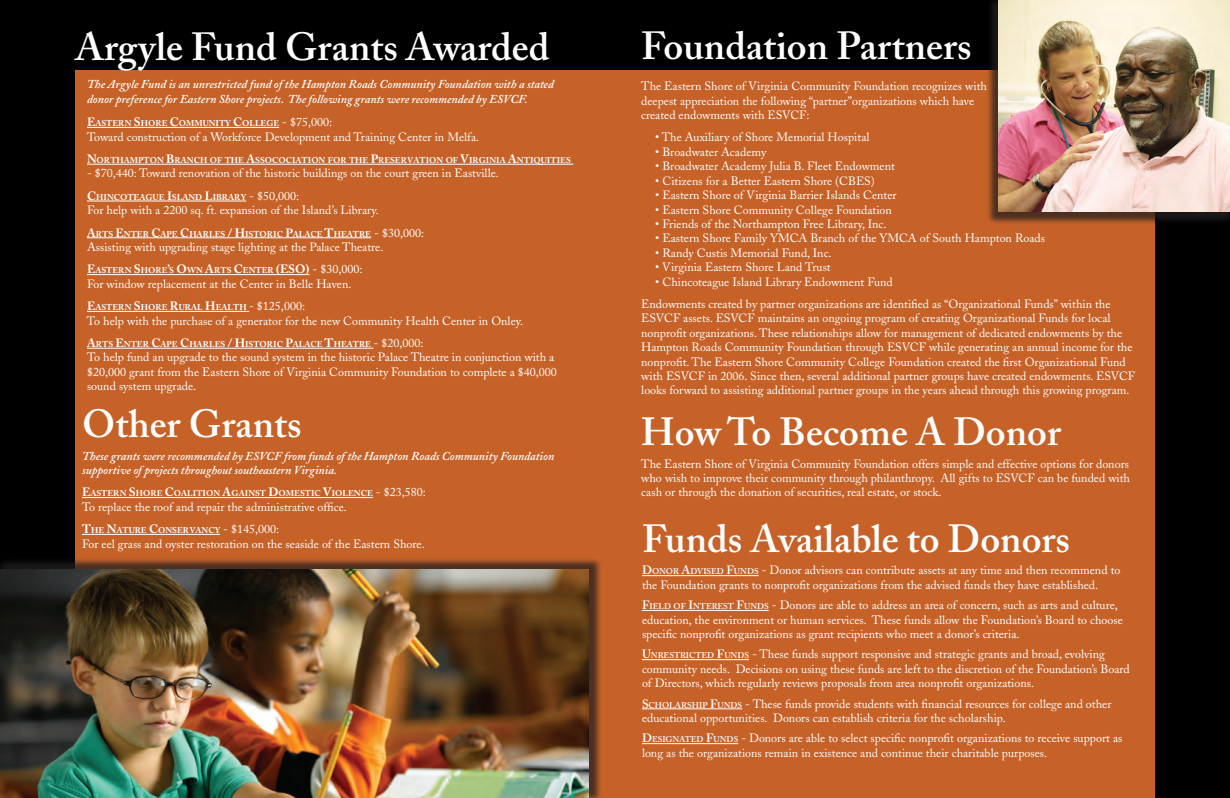
<style>
.page{position:relative;width:1230px;height:798px;background:#fff}
.page>*{position:absolute;margin:0;border:0;box-sizing:border-box;transform-origin:0 0}
.t1{font:600 39px "Adobe Caslon";color:#fff}
.t2{font:12px/14.4px "Adobe Caslon";color:#fff}
.t3{font:italic 600 12px/14.4px "Adobe Caslon";color:#fff}
.t4{font:700 8.4px "Adobe Caslon Pro";color:#fff}
.s1{font-size:12px}
.s2{font-family:"Adobe Caslon";font-weight:400;font-size:12px}
.s3{font-family:"Adobe Caslon Pro";font-weight:700}
.s4{font-weight:600}
.s5{font-weight:600;font-size:8.4px}
</style>
<div class="page">
<div style="left:75px;top:69px;width:540px;height:729px;background:#c66228"></div>
<div style="left:3px;top:0;width:612px;height:69px;background:#000001"></div>
<div style="left:0;top:0;width:75px;height:795px;background:#000001"></div>
<hr style="left:87px;top:127px;width:192px;height:1px;background:#fff">
<hr style="left:87px;top:164px;width:486px;height:1px;background:#fff">
<hr style="left:87px;top:201px;width:159px;height:1px;background:#fff">
<hr style="left:87px;top:237px;width:284px;height:1px;background:#fff">
<hr style="left:87px;top:274px;width:223px;height:1px;background:#fff">
<hr style="left:87px;top:311px;width:162px;height:1px;background:#fff">
<hr style="left:87px;top:348px;width:287px;height:1px;background:#fff">
<hr style="left:82px;top:497px;width:291px;height:1px;background:#fff">
<hr style="left:82px;top:534px;width:138px;height:1px;background:#fff">
<div style="left:0;top:557px;width:601px;height:241px;background:#231f20;opacity:.75"></div>
<img style="left:0;top:569px;width:589px;height:229px">
<div style="left:615px;top:69px;width:540px;height:729px;background:#c66228"></div>
<div style="left:615px;top:0;width:612px;height:69px;background:#000001"></div>
<div style="left:1155px;top:3px;width:75px;height:795px;background:#000001"></div>
<hr style="left:642px;top:575px;width:117px;height:1px;background:#fff">
<hr style="left:642px;top:610px;width:127px;height:1px;background:#fff">
<hr style="left:642px;top:659px;width:107px;height:1px;background:#fff">
<hr style="left:642px;top:709px;width:100px;height:1px;background:#fff">
<hr style="left:642px;top:743px;width:96px;height:1px;background:#fff">
<div style="left:986px;top:0;width:244px;height:225px;background:#231f20;opacity:.75"></div>
<img style="left:998px;top:0;width:232px;height:212px">
<svg style="left:0;top:794px;width:4px;height:4px"></svg>
<svg style="left:1226px;top:0;width:4px;height:4px"></svg>
<p class="t1" style="left:75px;top:23px;width:476px">Argyle Fund Grants Awarded</p>
<p class="t3" style="left:87px;top:78px;width:468px">The Argyle Fund is an unrestricted fund of the Hampton Roads Community Foundation with a stated donor preference for Eastern Shore projects. The following grants were recommended by ESVCF.</p>
<p class="t4" style="left:87px;top:118px;width:247px"><span class="s1">E</span>ASTERN <span class="s1">S</span> HORE <span class="s1">C</span>OMMUNITY <span class="s1">C</span>OLLEGE <span class="s2">- $75,000:</span></p>
<p class="t2" style="left:87px;top:129px;width:394px">Toward construction of a Workforce Development and Training Center in Melfa.</p>
<p class="t4" style="left:87px;top:155px;width:485px"><span class="s1">N</span>ORTHAMPTON <span class="s1">B</span>RANCH OF THE <span class="s1">A</span>SSOCOCIATION FOR THE <span class="s1">P</span>RESERVATION OF <span class="s1">V</span>IRGINIA <span class="s1">A</span>NTIQUITIES</p>
<p class="t2" style="left:87px;top:166px;width:413px">- $70,440: Toward renovation of the historic buildings on the court green in Eastville.</p>
<p class="t4" style="left:87px;top:192px;width:214px"><span class="s1">C</span> HINCOTEAGUE <span class="s1">I</span>SLAND <span class="s1">L</span>IBRARY <span class="s2">- $50,000:</span></p>
<p class="t2" style="left:87px;top:203px;width:293px">For help with a 2200 sq. ft. expansion of the Island’s Library.</p>
<p class="t4" style="left:87px;top:229px;width:339px"><span class="s1">A</span>RTS <span class="s1">E</span>NTER <span class="s1">C</span>APE <span class="s1">C</span>HARLES <span class="s1">/ H</span>ISTORIC <span class="s1">P</span>ALACE <span class="s1">T</span>HEATRE <span class="s2">- $30,000:</span></p>
<p class="t2" style="left:87px;top:240px;width:298px">Assisting with upgrading stage lighting at the Palace Theatre.</p>
<p class="t4" style="left:87px;top:266px;width:203px"><span class="s1">E</span>ASTERN <span class="s1">S</span> HORE<span class="s1">’</span>S <span class="s1">O</span> WN <span class="s1">A</span>RTS <span class="s1">C</span>ENTER <span class="s1">(ESO</span></p>
<p class="t2" style="left:306px;top:262px;width:58px"><span class="s3">)</span> - $30,000:</p>
<p class="t2" style="left:87px;top:277px;width:266px">For window replacement at the Center in Belle Haven.</p>
<p class="t4" style="left:87px;top:302px;width:220px"><span class="s1">E</span>ASTERN <span class="s1">S</span> HORE <span class="s1">R</span>URAL <span class="s1">H</span>EALTH <span class="s2">- $125,000:</span></p>
<p class="t2" style="left:87px;top:313px;width:438px">To help with the purchase of a generator for the new Community Health Center in Onley.</p>
<p class="t4" style="left:87px;top:339px;width:338px"><span class="s1">A</span>RTS <span class="s1">E</span>NTER <span class="s1">C</span>APE <span class="s1">C</span>HARLES <span class="s1">/ H</span>ISTORIC <span class="s1">P</span>ALACE <span class="s1">T</span>HEATRE <span class="s2">- $20,000:</span></p>
<p class="t2" style="left:87px;top:350px;width:471px">To help fund an upgrade to the sound system in the historic Palace Theatre in conjunction with a $20,000 grant from the Eastern Shore of Virginia Community Foundation to complete a $40,000 sound system upgrade.</p>
<p class="t1" style="left:82px;top:401px;width:221px">Other Grants</p>
<p class="t3" style="left:82px;top:449px;width:474px">These grants were recommended by ESVCF from funds of the Hampton Roads Community Foundation supportive of projects throughout southeastern Virginia.</p>
<p class="t4" style="left:82px;top:489px;width:345px"><span class="s1">E</span>ASTERN <span class="s1">S</span> HORE <span class="s1">C</span>OALITION <span class="s1">A</span>GAINST <span class="s1">D</span>OMESTIC <span class="s1">V</span>IOLENCE <span class="s2">- $23,580:</span></p>
<p class="t2" style="left:82px;top:500px;width:266px">To replace the roof and repair the administrative office.</p>
<p class="t4" style="left:82px;top:525px;width:199px"><span class="s1">T</span>HE <span class="s1">N</span>ATURE <span class="s1">C</span>ONSERVANCY <span class="s2">- $145,000:</span></p>
<p class="t2" style="left:82px;top:536px;width:344px">For eel grass and oyster restoration on the seaside of the Eastern Shore.</p>
<p class="t1" style="left:641px;top:23px;width:332px">Foundation Partners</p>
<p class="t2" style="left:641px;top:79px;width:347px">The Eastern Shore of Virginia Community Foundation recognizes with deepest appreciation the following “partner”organizations which have created endowments with ESVCF:</p>
<p class="t2" style="left:655px;top:130px;width:216px">• The Auxiliary of Shore Memorial Hospital</p>
<p class="t2" style="left:655px;top:145px;width:113px">• Broadwater Academy</p>
<p class="t2" style="left:655px;top:159px;width:241px">• Broadwater Academy Julia B. Fleet Endowment</p>
<p class="t2" style="left:655px;top:174px;width:221px">• Citizens for a Better Eastern Shore (CBES)</p>
<p class="t2" style="left:655px;top:188px;width:243px">• Eastern Shore of Virginia Barrier Islands Center</p>
<p class="t2" style="left:655px;top:202px;width:238px">• Eastern Shore Community College Foundation</p>
<p class="t2" style="left:655px;top:217px;width:233px">• Friends of the Northampton Free Library, Inc.</p>
<p class="t2" style="left:655px;top:231px;width:391px">• Eastern Shore Family YMCA Branch of the YMCA of South Hampton Roads</p>
<p class="t2" style="left:655px;top:246px;width:178px">• Randy Custis Memorial Fund, Inc.</p>
<p class="t2" style="left:655px;top:260px;width:177px">• Virginia Eastern Shore Land Trust</p>
<p class="t2" style="left:655px;top:274px;width:239px">• Chincoteague Island Library Endowment Fund</p>
<p class="t2" style="left:641px;top:297px;width:495px">Endowments created by partner organizations are identified as “Organizational Funds” within the ESVCF assets. ESVCF maintains an ongoing program of creating Organizational Funds for local nonprofit organizations. These relationships allow for management of dedicated endowments by the Hampton Roads Community Foundation through ESVCF while generating an annual income for the nonprofit. The Eastern Shore Community College Foundation created the first Organizational Fund with ESVCF in 2006. Since then, several additional partner groups have created endowments. ESVCF looks forward to assisting additional partner groups in the years ahead through this growing program.</p>
<p class="t1" style="left:641px;top:409px;width:421px">How To Become A Donor</p>
<p class="t2" style="left:641px;top:456px;width:490px;text-align:justify">The Eastern Shore of Virginia Community Foundation offers simple and effective options for donors who wish to improve their community through philanthropy. All gifts to ESVCF can be funded with cash or through the donation of securities, real estate, or stock.</p>
<p class="t1" style="left:642px;top:515px;width:430px">Funds Available to Donors</p>
<p class="t2" style="left:642px;top:563px;width:480px"><span class="s4">D</span><span class="s5">ONOR</span> <span class="s4">A</span><span class="s5">DVISED</span> <span class="s4">F</span><span class="s5">UNDS</span> - Donor advisors can contribute assets at any time and then recommend to the Foundation grants to nonprofit organizations from the advised funds they have established.</p>
<p class="t2" style="left:642px;top:598px;width:482px"><span class="s4">F</span><span class="s5">IELD OF</span> <span class="s4">I</span><span class="s5">NTEREST</span> <span class="s4">F</span><span class="s5">UNDS</span> - Donors are able to address an area of concern, such as arts and culture, education, the environment or human services. These funds allow the Foundation’s Board to choose specific nonprofit organizations as grant recipients who meet a donor’s criteria.</p>
<p class="t2" style="left:642px;top:647px;width:489px"><span class="s4">U</span><span class="s5">NRESTRICTED</span> <span class="s4">F</span><span class="s5">UNDS</span> - These funds support responsive and strategic grants and broad, evolving community needs. Decisions on using these funds are left to the discretion of the Foundation’s Board of Directors, which regularly reviews proposals from area nonprofit organizations.</p>
<p class="t2" style="left:642px;top:697px;width:471px"><span class="s4">S</span><span class="s5">CHOLARSHIP</span> <span class="s4">F</span><span class="s5">UNDS</span> - These funds provide students with financial resources for college and other educational opportunities. Donors can establish criteria for the scholarship.</p>
<p class="t2" style="left:642px;top:731px;width:482px"><span class="s4">D</span><span class="s5">ESIGNATED</span> <span class="s4">F</span><span class="s5">UNDS</span> - Donors are able to select specific nonprofit organizations to receive support as long as the organizations remain in existence and continue their charitable purposes.</p>
</div>
